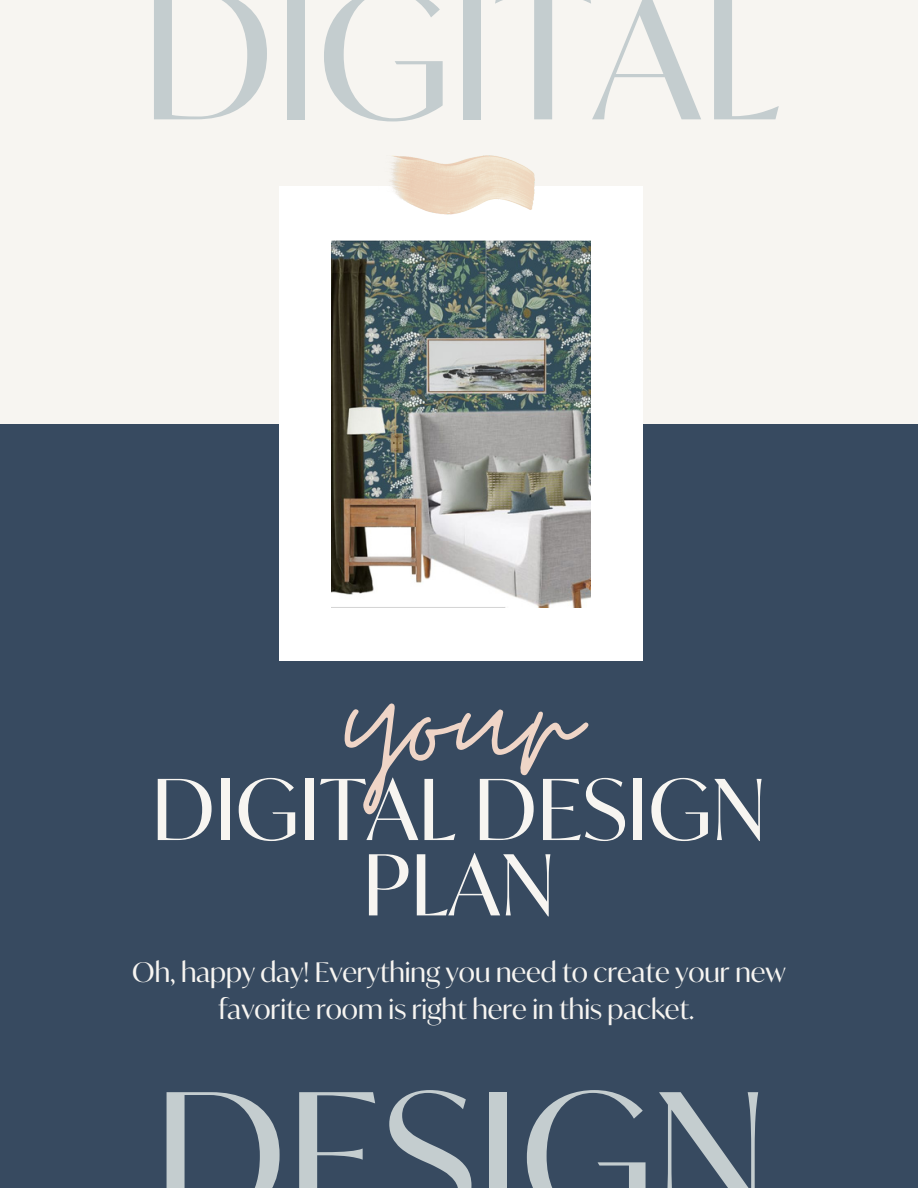
<style>
.page{position:relative;width:918px;height:1188px;background:#374a60}
.page>*{position:absolute;margin:0;border:0;box-sizing:border-box;transform-origin:0 0}
.t1{font:216px "Moon Time";color:#efd5c7}
.t2{font:176.4px "Ivy Mode";color:#c4cdcf}
.t3{font:84px/75.3px "Ivy Mode";color:#f7f5f1;text-align:center}
.t4{font:27px/37.2px "Ivy Mode";color:#f7f5f1;text-align:center}
</style>
<div class="page">
<div style="left:0;top:0;width:918px;height:424px;background:#f7f5f1"></div>
<div style="left:279px;top:186px;width:364px;height:475px;background:#fff"></div>
<img style="left:331px;top:240px;width:259px;height:367px">
<img style="left:390px;top:155px;width:145px;height:60px">
<h2 class="t2" style="left:141px;top:-89px;width:641px">DIGITAL</h2>
<h1 class="t1" style="left:340px;top:588px;width:239px">your</h1>
<h3 class="t3" style="left:152px;top:765px;width:616px">DIGITAL DESIGN<br>PLAN</h3>
<p class="t4" style="left:132px;top:951px;width:655px">Oh, happy day! Everything you need to create your new favorite room is right here in this packet.</p>
<h2 class="t2" style="left:154px;top:1012px;width:616px">DESIGN</h2>
</div>
